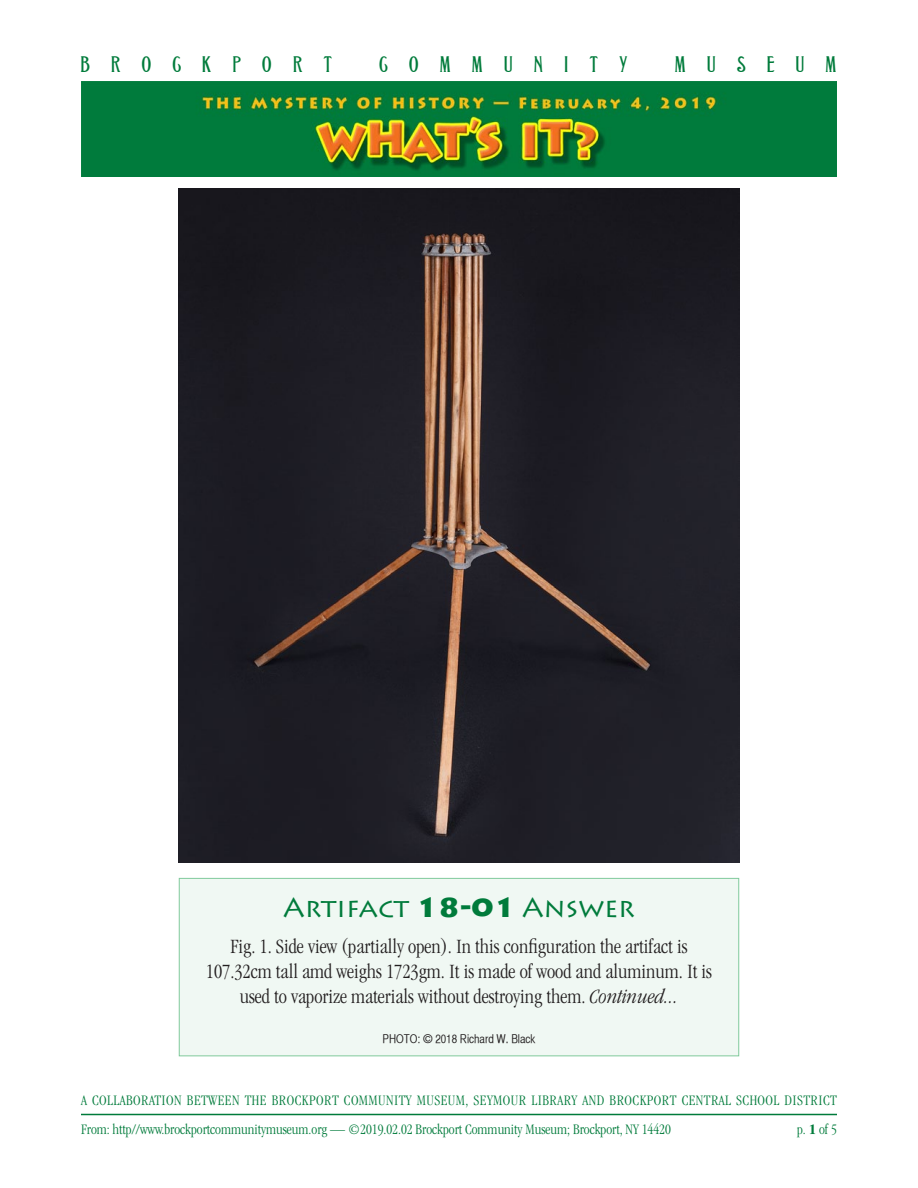
<style>
.page{position:relative;width:918px;height:1188px;background:#fff}
.page>*{position:absolute;margin:0;border:0;box-sizing:border-box;transform-origin:0 0}
.t1{font:27px "Lithos Pro";color:#007b3b}
.t2{font:24px "Grant Antique Normal";letter-spacing:.86em;color:#007b3b}
.t3{font:300 condensed 21px/25.2px "Garamond";color:#231f20;text-align:center}
.t4{font:300 condensed 15px "Garamond";letter-spacing:.03em;color:#007b3b}
.t5{font:300 condensed 15px "Garamond";color:#007b3b}
.t6{font:12px "Helvetica CY Plain";color:#231f20}
.s1{font-weight:900}
.s2{font-style:italic}
.s3{font-weight:700}
</style>
<div class="page">
<hr style="left:81px;top:1114px;width:756px;height:1px;background:#007b3b">
<img style="left:81px;top:82px;width:756px;height:95px">
<div style="left:179px;top:878px;width:560px;height:178px;background:#f0f8f3;border:1px solid #80ca9c"></div>
<img style="left:179px;top:189px;width:560px;height:674px">
<p class="t2" style="left:81px;top:52px;width:253px">BROCKPORT</p>
<p class="t2" style="left:379px;top:52px;width:250px">COMMUNITY</p>
<p class="t2" style="left:675px;top:52px;width:163px">MUSEUM</p>
<p class="t1" style="left:283px;top:892px;width:353px">Artifact <span class="s1">18-01</span> Answer</p>
<p class="t3" style="left:206px;top:933px;width:508px">Fig. 1. Side view (partially open). In this configuration the artifact is<br>107.32cm tall amd weighs 1723gm. It is made of wood and aluminum. It is used to vaporize materials without destroying them. <span class="s2">Continued...</span></p>
<p class="t6" style="left:383px;top:1032px;width:154px">PHOTO: © 2018 Richard W. Black</p>
<p class="t4" style="left:81px;top:1093px;width:757px">A COLLABORATION BETWEEN THE BROCKPORT COMMUNITY MUSEUM, SEYMOUR LIBRARY AND BROCKPORT CENTRAL SCHOOL DISTRICT</p>
<p class="t5" style="left:81px;top:1121px;width:591px">From: http//www.brockportcommunitymuseum.org — ©2019.02.02 Brockport Community Museum; Brockport, NY 14420</p>
<p class="t4" style="left:797px;top:1121px;width:41px">p. <span class="s3">1</span> of 5</p>
</div>
